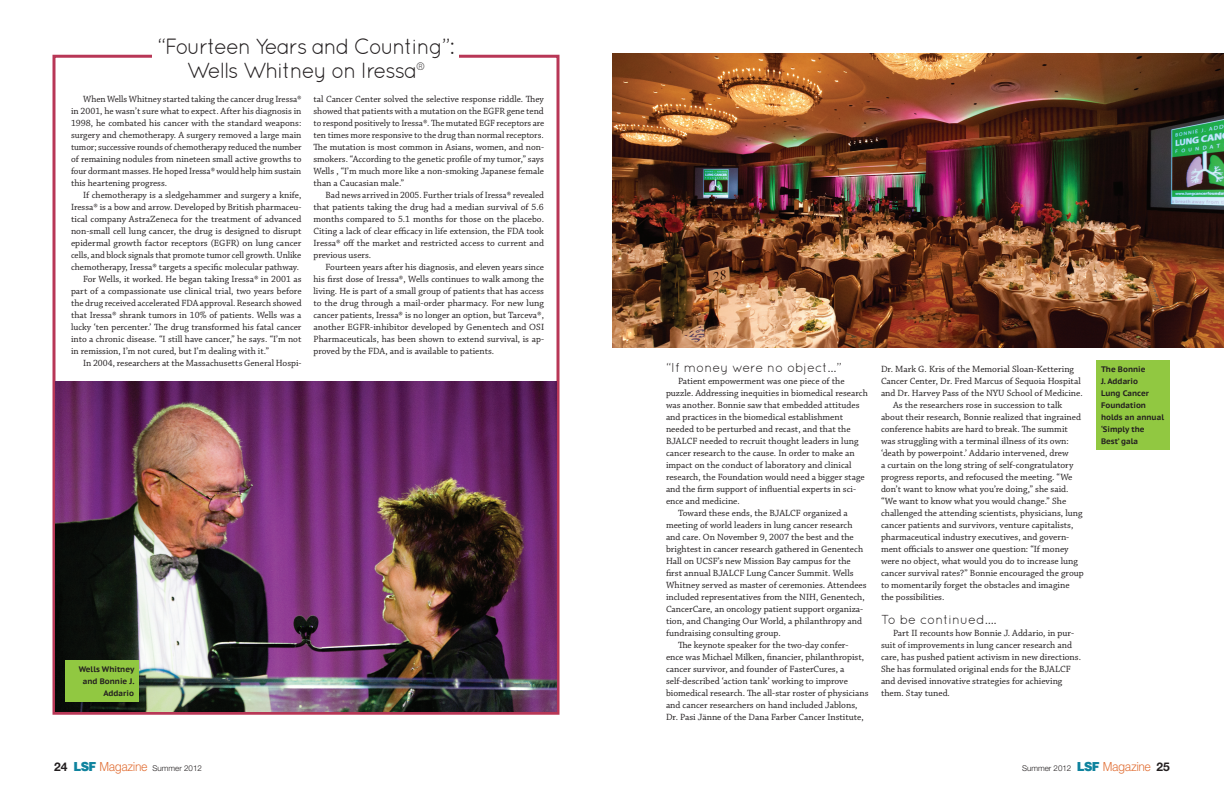
<style>
.page{position:relative;width:1224px;height:792px;background:#fff}
.page>*{position:absolute;margin:0;border:0;box-sizing:border-box;transform-origin:0 0}
.body__sidebarhead{font:22px/24px "Quicksand";letter-spacing:-.05em;color:#231f20;text-align:center}
.bonnie__subhead{font:13px "Quicksand";color:#231f20}
.body{font:9.5px/12px "Chaparral Pro";color:#231f20;text-align:justify}
.body__caption{font:700 8px/12px "PT Sans Caption";color:#231f20;text-align:right}
.t1{font:300 8px "Helvetica Neue";color:#231f20}
.s1{font-weight:700;font-size:12px}
.s2{font-family:"Helvetica LT Std";font-weight:900;font-size:12.5px;color:#0f839e}
.s3{font-family:"Helvetica LT Std";font-size:12.5px;color:#e16d32}
</style>
<div class="page">
<img style="left:612px;top:53px;width:612px;height:295px">
<svg style="left:52px;top:54px;width:508px;height:661px"></svg>
<img style="left:56px;top:382px;width:501px;height:330px">
<div style="left:153px;top:31px;width:306px;height:53px;background:#fff"></div>
<div style="left:65px;top:660px;width:74px;height:42px;background:#91c841"></div>
<div style="left:1096px;top:360px;width:74px;height:90px;background:#91c841"></div>
<p class="body__sidebarhead" style="left:157px;top:34px;width:299px">“Fourteen Years and Counting”:<br>Wells Whitney on Iressa®</p>
<p class="body" style="left:71px;top:93px;width:232px;text-indent:12px">When Wells Whitney started taking the cancer drug Iressa® in 2001, he wasn’t sure what to expect. After his diagnosis in 1998, he combated his cancer with the standard weapons: surgery and chemotherapy. A surgery removed a large main tumor; successive rounds of chemotherapy reduced the number of remaining nodules from nineteen small active growths to four dormant masses. He hoped Iressa® would help him sustain this heartening progress.</p>
<p class="body" style="left:71px;top:189px;width:232px;text-indent:12px">If chemotherapy is a sledgehammer and surgery a knife, Iressa® is a bow and arrow. Developed by British pharmaceu&shy;tical company AstraZeneca for the treatment of advanced non-small cell lung cancer, the drug is designed to disrupt epidermal growth factor receptors (EGFR) on lung cancer cells, and block signals that promote tumor cell growth. Unlike chemotherapy, Iressa® targets a specific molecular pathway.</p>
<p class="body" style="left:71px;top:273px;width:232px;text-indent:12px">For Wells, it worked. He began taking Iressa® in 2001 as part of a compassionate use clinical trial, two years before the drug received accelerated FDA approval. Research showed that Iressa® shrank tumors in 10% of patients. Wells was a lucky ‘ten percenter.’ The drug transformed his fatal cancer into a chronic disease. “I still have cancer,” he says. “I’m not in remission, I’m not cured, but I’m dealing with it.”</p>
<p class="body" style="left:83px;top:357px;width:220px">In 2004, researchers at the Massachusetts General Hospi-</p>
<p class="body" style="left:314px;top:93px;width:232px">tal Cancer Center solved the selective response riddle. They showed that patients with a mutation on the EGFR gene tend to respond positively to Iressa®. The mutated EGF receptors are ten times more responsive to the drug than normal receptors.<br>The mutation is most common in Asians, women, and non&shy;smokers. “According to the genetic profile of my tumor,” says Wells , “I’m much more like a non-smoking Japanese female than a Caucasian male.”</p>
<p class="body" style="left:314px;top:189px;width:232px;text-indent:12px">Bad news arrived in 2005. Further trials of Iressa® revealed that patients taking the drug had a median survival of 5.6 months compared to 5.1 months for those on the placebo.<br>Citing a lack of clear efficacy in life extension, the FDA took Iressa® off the market and restricted access to current and previous users.</p>
<p class="body" style="left:314px;top:261px;width:232px;text-indent:12px">Fourteen years after his diagnosis, and eleven years since his first dose of Iressa®, Wells continues to walk among the living. He is part of a small group of patients that has access to the drug through a mail-order pharmacy. For new lung cancer patients, Iressa® is no longer an option, but Tarceva®, another EGFR-inhibitor developed by Genentech and OSI Pharmaceuticals, has been shown to extend survival, is ap&shy;proved by the FDA, and is available to patients.</p>
<p class="body__caption" style="left:79px;top:663px;width:57px">Wells Whitney and Bonnie J.<br>Addario</p>
<p class="bonnie__subhead" style="left:666px;top:360px;width:177px">“If money were no object…”</p>
<p class="body" style="left:666px;top:375px;width:203px;text-align:left;text-indent:12px">Patient empowerment was one piece of the puzzle. Addressing inequities in biomedical research was another. Bonnie saw that embedded attitudes and practices in the biomedical establishment needed to be perturbed and recast, and that the BJALCF needed to recruit thought leaders in lung cancer research to the cause. In order to make an impact on the conduct of laboratory and clinical research, the Foundation would need a bigger stage and the firm support of influential experts in sci&shy;ence and medicine.</p>
<p class="body" style="left:666px;top:507px;width:202px;text-align:left;text-indent:12px">Toward these ends, the BJALCF organized a meeting of world leaders in lung cancer research and care. On November 9, 2007 the best and the brightest in cancer research gathered in Genentech Hall on UCSF’s new Mission Bay campus for the first annual BJALCF Lung Cancer Summit. Wells Whitney served as master of ceremonies. Attendees included representatives from the NIH, Genentech, CancerCare, an oncology patient support organiza&shy;tion, and Changing Our World, a philanthropy and fundraising consulting group.</p>
<p class="body" style="left:666px;top:639px;width:204px;text-align:left;text-indent:12px">The keynote speaker for the two-day confer-<br>ence was Michael Milken, financier, philanthropist, cancer survivor, and founder of FasterCures, a self-described ‘action tank’ working to improve biomedical research. The all-star roster of physicians and cancer researchers on hand included Jablons, Dr. Pasi Jänne of the Dana Farber Cancer Institute,</p>
<p class="body" style="left:881px;top:363px;width:203px;text-align:left">Dr. Mark G. Kris of the Memorial Sloan-Kettering<br>Cancer Center, Dr. Fred Marcus of Sequoia Hospital and Dr. Harvey Pass of the NYU School of Medicine.</p>
<p class="body" style="left:881px;top:399px;width:204px;text-align:left;text-indent:12px">As the researchers rose in succession to talk about their research, Bonnie realized that ingrained conference habits are hard to break. The summit was struggling with a terminal illness of its own: ‘death by powerpoint.’ Addario intervened, drew<br>a curtain on the long string of self-congratulatory progress reports, and refocused the meeting. “We don’t want to know what you’re doing,” she said. “We want to know what you would change.” She challenged the attending scientists, physicians, lung cancer patients and survivors, venture capitalists, pharmaceutical industry executives, and govern&shy;ment officials to answer one question: “If money were no object, what would you do to increase lung cancer survival rates?” Bonnie encouraged the group to momentarily forget the obstacles and imagine the possibilities.</p>
<p class="bonnie__subhead" style="left:881px;top:612px;width:117px">To be continued….</p>
<p class="body" style="left:881px;top:627px;width:202px;text-align:left;text-indent:12px">Part II recounts how Bonnie J. Addario, in pur&shy;suit of improvements in lung cancer research and care, has pushed patient activism in new directions.<br>She has formulated original ends for the BJALCF and devised innovative strategies for achieving them. Stay tuned.</p>
<p class="body__caption" style="left:1101px;top:363px;width:65px;text-align:left">The Bonnie<br>J. Addario<br>Lung Cancer<br>Foundation holds an annual ‘Simply the<br>Best’ gala</p>
<p class="t1" style="left:54px;top:764px;width:149px"><span class="s1">24</span> <span class="s2">LSF</span> <span class="s3">Magazine</span> Summer 2012</p>
<p class="t1" style="left:1022px;top:764px;width:149px">Summer 2012 <span class="s2">LSF</span> <span class="s3">Magazine</span> <span class="s1">25</span></p>
</div>
